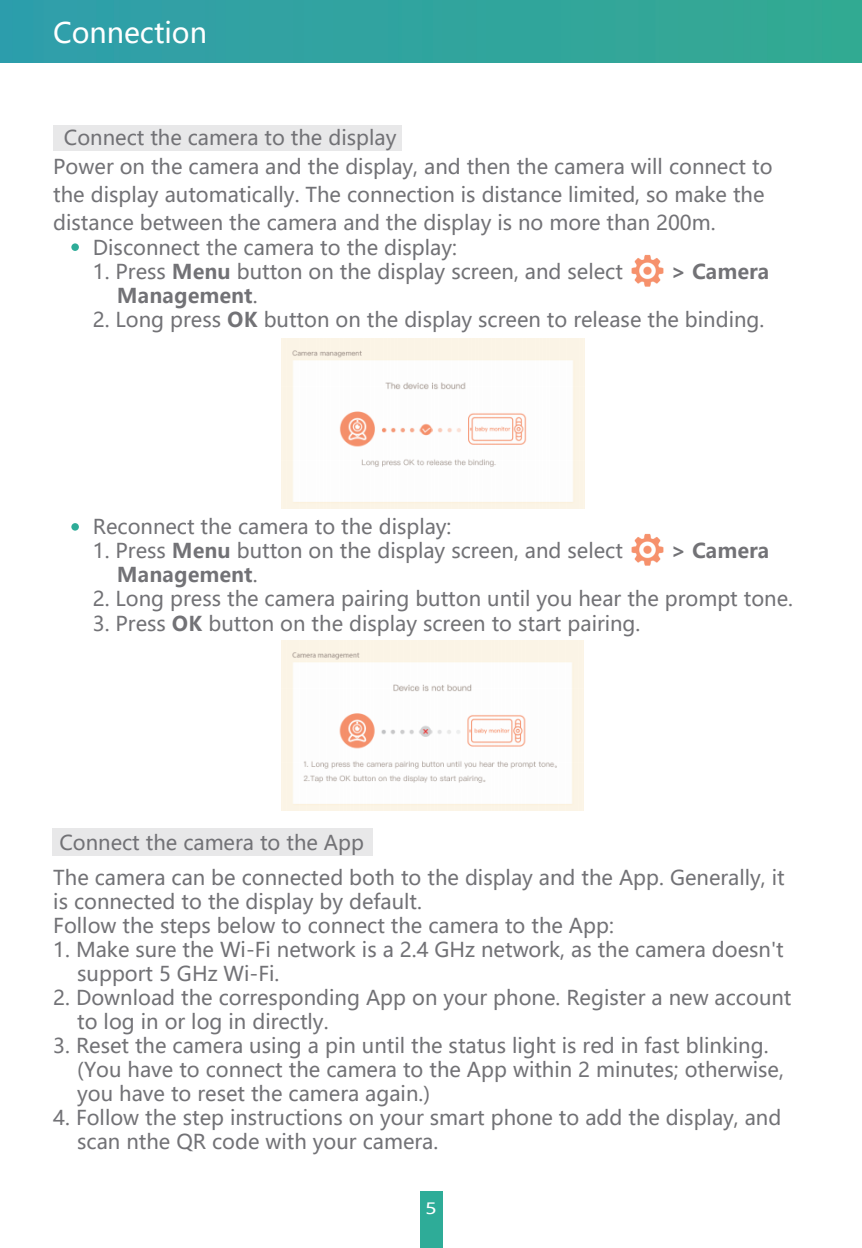
<style>
.page{position:relative;width:862px;height:1248px;background:#fff}
.page>*{position:absolute;margin:0;border:0;box-sizing:border-box;transform-origin:0 0}
.t1{font:28px "Microsoft Ya Hei UI";color:#fff}
.t2{font:20.4px/24px "Microsoft Ya Hei UI";color:#727276}
.t3{font:700 20.4px "Microsoft Ya Hei UI";color:#727276}
.t4{font:15.6px "Microsoft Ya Hei UI";color:#fff;scale:1.3 1}
.s1{font-weight:700}
.s2{font-weight:400}
</style>
<div class="page">
<div style="left:52px;top:828px;width:321px;height:27px;background:#e8e8e9"></div>
<div style="left:420px;top:1191px;width:22px;height:56px;background:#2eac98"></div>
<img style="left:0;top:0;width:862px;height:63px">
<div style="left:53px;top:125px;width:349px;height:25px;background:#e8e8e9"></div>
<div style="left:71px;top:243px;width:8px;height:8px;background:#2eac98;border-radius:50%"></div>
<div style="left:71px;top:523px;width:8px;height:7px;background:#2eac98;border-radius:50%"></div>
<img style="left:631px;top:254px;width:33px;height:33px">
<img style="left:631px;top:533px;width:33px;height:33px">
<img style="left:282px;top:339px;width:302px;height:170px">
<img style="left:281px;top:640px;width:303px;height:170px">
<h1 class="t1" style="left:53px;top:14px;width:155px">Connection</h1>
<p class="t2" style="left:64px;top:125px;width:334px">Connect the camera to the display</p>
<p class="t2" style="left:53px;top:152px;width:721px;line-height:28px">Power on the camera and the display, and then the camera will connect to the display automatically. The connection is distance limited, so make the distance between the camera and the display is no more than 200m.</p>
<p class="t2" style="left:93px;top:235px;width:366px">Disconnect the camera to the display:</p>
<p class="t2" style="left:93px;top:259px;width:531px">1. Press <span class="s1">Menu</span> button on the display screen, and select</p>
<p class="t3" style="left:671px;top:257px;width:100px">&gt; Camera</p>
<p class="t3" style="left:117px;top:281px;width:142px">Management<span class="s2">.</span></p>
<p class="t2" style="left:93px;top:307px;width:673px">2. Long press <span class="s1">OK</span> button on the display screen to release the binding.</p>
<p class="t2" style="left:93px;top:514px;width:360px">Reconnect the camera to the display:</p>
<p class="t2" style="left:93px;top:538px;width:531px">1. Press <span class="s1">Menu</span> button on the display screen, and select</p>
<p class="t3" style="left:671px;top:537px;width:100px">&gt; Camera</p>
<p class="t3" style="left:117px;top:561px;width:142px">Management<span class="s2">.</span></p>
<p class="t2" style="left:93px;top:586px;width:702px">2. Long press the camera pairing button until you hear the prompt tone.</p>
<p class="t2" style="left:93px;top:610px;width:549px">3. Press <span class="s1">OK</span> button on the display screen to start pairing.</p>
<p class="t2" style="left:53px;top:824px;width:733px;line-height:34.8px">Connect the camera to the App<br>The camera can be connected both to the display and the App. Generally, it</p>
<p class="t2" style="left:53px;top:888px;width:562px">is connected to the display by default.<br>Follow the steps below to connect the camera to the App:</p>
<p class="t2" style="left:77px;top:936px;width:708px;text-indent:-24px">1. Make sure the Wi-Fi network is a 2.4 GHz network, as the camera doesn't support 5 GHz Wi-Fi.</p>
<p class="t2" style="left:77px;top:984px;width:716px;text-indent:-24px">2. Download the corresponding App on your phone. Register a new account to log in or log in directly.</p>
<p class="t2" style="left:77px;top:1032px;width:708px;text-indent:-24px">3. Reset the camera using a pin until the status light is red in fast blinking. (You have to connect the camera to the App within 2 minutes; otherwise, you have to reset the camera again.)</p>
<p class="t2" style="left:77px;top:1104px;width:705px;text-indent:-24px">4. Follow the step instructions on your smart phone to add the display, and scan nthe QR code with your camera.</p>
<p class="t4" style="left:425px;top:1197px;width:11px">5</p>
</div>
